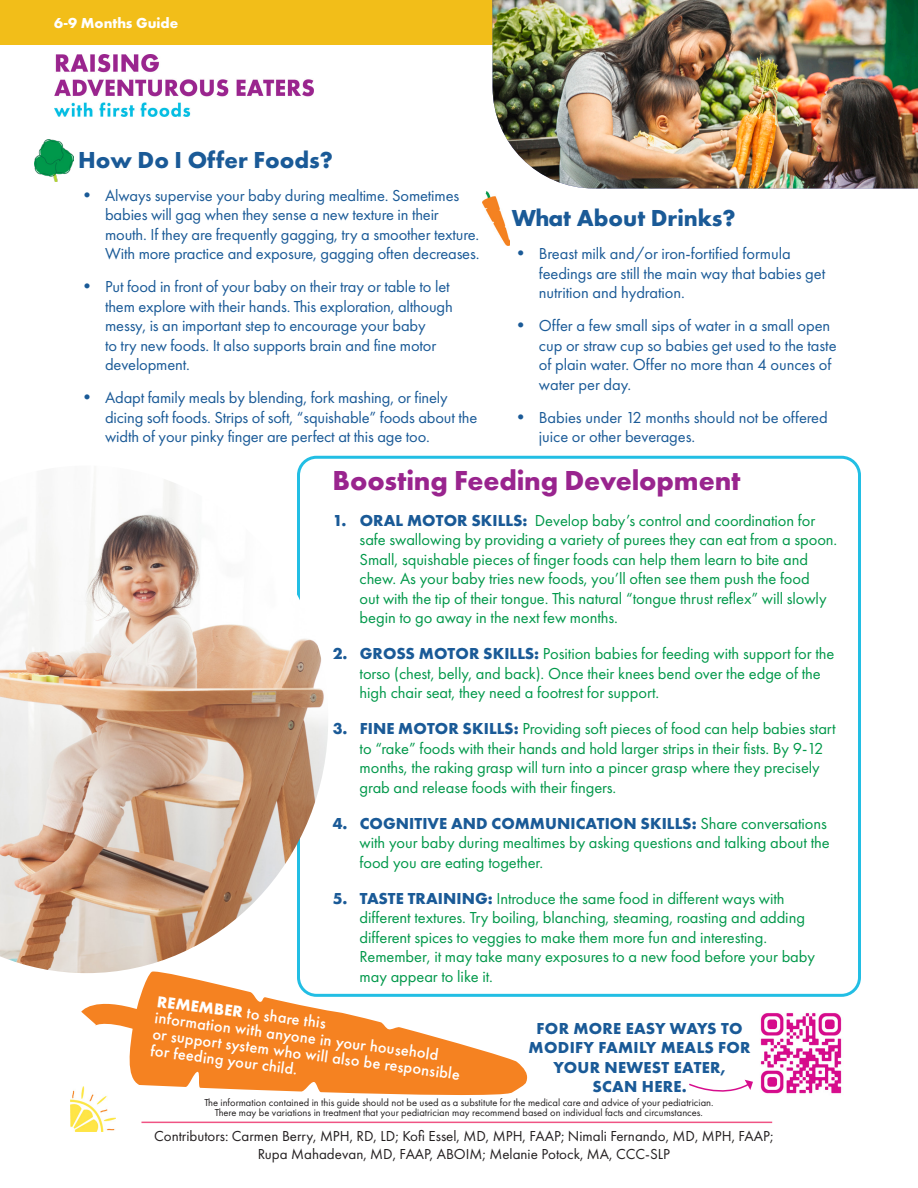
<style>
.page{position:relative;width:918px;height:1188px;background:#fff}
.page>*{position:absolute;margin:0;border:0;box-sizing:border-box;transform-origin:0 0}
.Body_Copy{font:700 28.5px "Futura PT";letter-spacing:-.005em;color:#99248e}
.Body_Copy-2{font:700 24px "Futura PT";color:#1a5a97}
.t1{font:16.5px/19.5px "Futura PT";letter-spacing:-.005em;color:#00984a}
.t2{font:16.5px/19.5px "Futura PT";letter-spacing:-.01em;color:#1a5a97}
.Body_Copy-3{font:500 16.5px/16.6px "Futura PT";color:#fff}
.Body_Copy-4{font:700 16.5px/19.5px "Futura PT";letter-spacing:.02em;color:#1a5a97;text-align:center}
.t3{font:15px/18px "Futura PT";color:#231f20;text-align:center}
.t4{font:700 15px "Futura PT";color:#fff}
.t5{font:10.5px/10.5px "Futura PT";color:#231f20;text-align:center}
.s1{font-size:18px}
.s2{font-weight:700;color:#1a5a97}
.s3{font-weight:700}
</style>
<div class="page">
<img style="left:482px;top:191px;width:27px;height:54px">
<img style="left:760px;top:1013px;width:82px;height:81px">
<img style="left:0;top:466px;width:328px;height:507px">
<svg style="left:81px;top:1003px;width:44px;height:24px"></svg>
<svg style="left:125px;top:969px;width:403px;height:126px;fill:#f58221"></svg>
<img style="left:54px;top:55px;width:259px;height:61px">
<div style="left:0;top:0;width:918px;height:45px;background:#f2be19"></div>
<img style="left:493px;top:0;width:425px;height:188px">
<img style="left:35px;top:139px;width:38px;height:42px">
<hr style="left:141px;top:1122px;width:631px;height:1px;background:#f05384">
<img style="left:70px;top:1087px;width:46px;height:44px">
<svg style="left:689px;top:1080px;width:64px;height:12px"></svg>
<p class="t4" style="left:54px;top:13px;width:126px">6-9 Months Guide</p>
<p class="Body_Copy-2" style="left:78px;top:144px;width:256px">How Do I Offer Foods?</p>
<p class="t2" style="left:105px;top:185px;width:376px;text-indent:-27px"><span class="s1">•</span> Always supervise your baby during mealtime. Sometimes babies will gag when they sense a new texture in their mouth. If they are frequently gagging, try a smoother texture.<br>With more practice and exposure, gagging often decreases.</p>
<p class="t2" style="left:105px;top:277px;width:349px;text-indent:-27px"><span class="s1">•</span> Put food in front of your baby on their tray or table to let them explore with their hands. This exploration, although messy, is an important step to encourage your baby<br>to try new foods. It also supports brain and fine motor development.</p>
<p class="t2" style="left:105px;top:388px;width:374px;text-indent:-27px"><span class="s1">•</span> Adapt family meals by blending, fork mashing, or finely dicing soft foods. Strips of soft, “squishable” foods about the width of your pinky finger are perfect at this age too.</p>
<p class="Body_Copy-2" style="left:512px;top:203px;width:225px">What About Drinks?</p>
<p class="t2" style="left:539px;top:244px;width:288px;text-indent:-27px"><span class="s1">•</span> Breast milk and/or iron-fortified formula feedings are still the main way that babies get nutrition and hydration.</p>
<p class="t2" style="left:539px;top:316px;width:299px;text-indent:-27px"><span class="s1">•</span> Offer a few small sips of water in a small open cup or straw cup so babies get used to the taste of plain water. Offer no more than 4 ounces of water per day.</p>
<p class="t2" style="left:539px;top:407px;width:290px;text-indent:-27px"><span class="s1">•</span> Babies under 12 months should not be offered juice or other beverages.</p>
<p class="Body_Copy" style="left:333px;top:462px;width:409px">Boosting Feeding Development</p>
<p class="t1" style="left:360px;top:511px;width:479px;text-indent:-27px"><span class="s2">1. ORAL MOTOR SKILLS:</span> Develop baby’s control and coordination for safe swallowing by providing a variety of purees they can eat from a spoon.<br>Small, squishable pieces of finger foods can help them learn to bite and chew. As your baby tries new foods, you’ll often see them push the food<br>out with the tip of their tongue. This natural “tongue thrust reflex” will slowly begin to go away in the next few months.</p>
<p class="t1" style="left:360px;top:644px;width:476px;text-indent:-27px"><span class="s2">2. GROSS MOTOR SKILLS:</span> Position babies for feeding with support for the torso (chest, belly, and back). Once their knees bend over the edge of the high chair seat, they need a footrest for support.</p>
<p class="t1" style="left:360px;top:719px;width:477px;text-indent:-27px"><span class="s2">3. FINE MOTOR SKILLS:</span> Providing soft pieces of food can help babies start to “rake” foods with their hands and hold larger strips in their fists. By 9-12 months, the raking grasp will turn into a pincer grasp where they precisely grab and release foods with their fingers.</p>
<p class="t1" style="left:360px;top:814px;width:471px;text-indent:-27px"><span class="s2">4. COGNITIVE AND COMMUNICATION SKILLS:</span> Share conversations with your baby during mealtimes by asking questions and talking about the food you are eating together.</p>
<p class="t1" style="left:360px;top:889px;width:457px;text-indent:-27px"><span class="s2">5. TASTE TRAINING:</span> Introduce the same food in different ways with different textures. Try boiling, blanching, steaming, roasting and adding different spices to veggies to make them more fun and interesting.<br>Remember, it may take many exposures to a new food before your baby may appear to like it.</p>
<p class="Body_Copy-3" style="left:159px;top:992px;width:312px;rotate:8deg"><span class="s3">REMEMBER</span> to share this<br>information with anyone in your household<br>or support system who will also be responsible for feeding your child.</p>
<p class="Body_Copy-4" style="left:529px;top:1018px;width:223px">FOR MORE EASY WAYS TO<br>MODIFY FAMILY MEALS FOR<br>YOUR NEWEST EATER,<br>SCAN HERE.</p>
<p class="t5" style="left:204px;top:1097px;width:511px">The information contained in this guide should not be used as a substitute for the medical care and advice of your pediatrician.<br>There may be variations in treatment that your pediatrician may recommend based on individual facts and circumstances.</p>
<p class="t3" style="left:154px;top:1127px;width:621px">Contributors: Carmen Berry, MPH, RD, LD; Kofi Essel, MD, MPH, FAAP; Nimali Fernando, MD, MPH, FAAP;<br>Rupa Mahadevan, MD, FAAP, ABOIM; Melanie Potock, MA, CCC-SLP</p>
</div>
